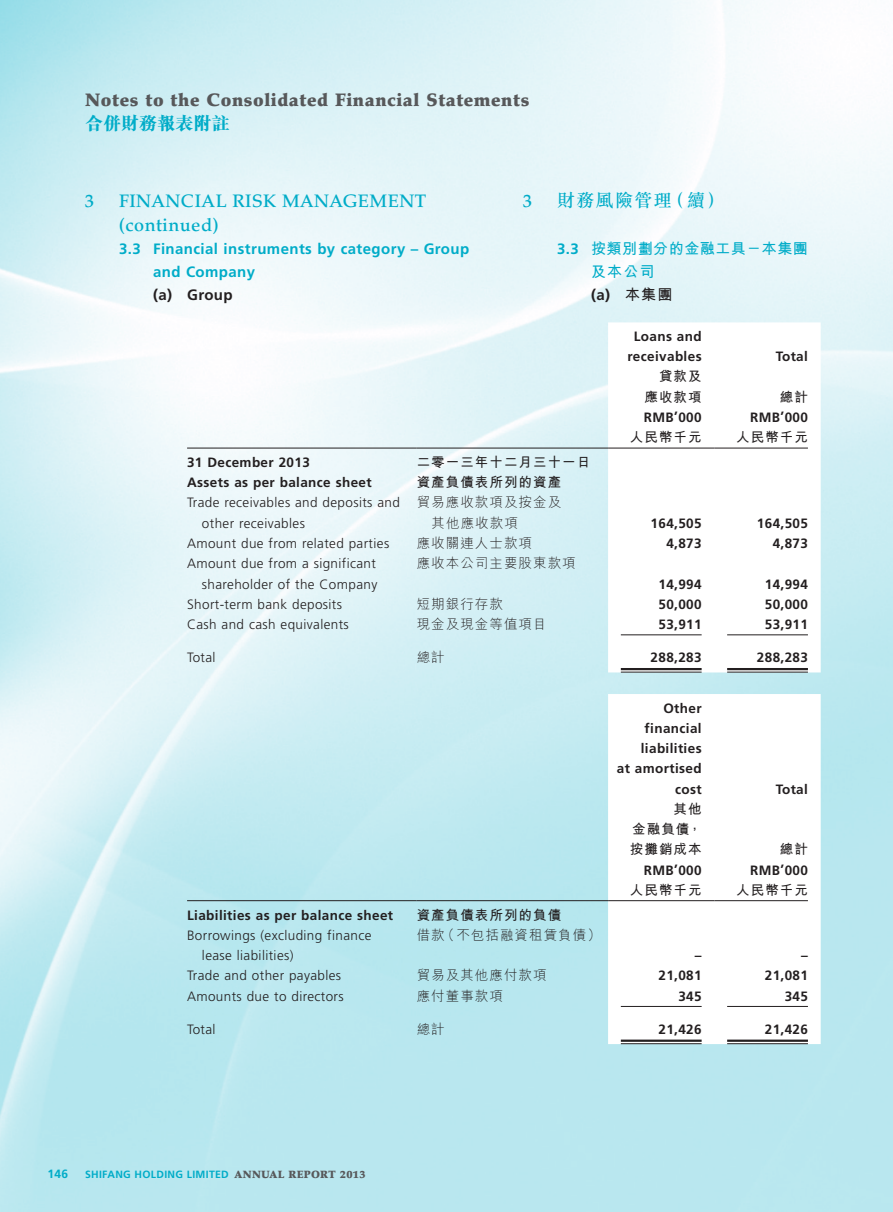
<style>
.page{position:relative;width:893px;height:1212px;background:#fff}
.page>*{position:absolute;margin:0;border:0;box-sizing:border-box;transform-origin:0 0}
.t1{font:900 18px "Palatino LT Std";letter-spacing:.03em;color:#57585a}
.Heading_1{font:500 18px/23.2px "Palatino LT Std";letter-spacing:.025em;color:#00acc8}
.C_Heading_1{font:500 18px "M Sung HK";letter-spacing:.075em;color:#00acc8}
.t2{font:800 18px "M Sung HK";letter-spacing:.005em;color:#00acc8}
.C_Heading_1-2{font:500 18px "Palatino LT Std";color:#00acc8}
.Heading_2{font:700 15px/23.2px "Frutiger LT Std";letter-spacing:.03em;color:#00acc8}
.C_Heading_2{font:700 15px/23.2px "M Hei HK";letter-spacing:.035em;color:#00acc8}
.Heading_3{font:700 15px "Frutiger LT Std";letter-spacing:.03em;color:#231f20}
.C_Heading_3{font:700 15px "Frutiger LT Std";color:#231f20}
.Body_Text{font:700 13.5px "Frutiger LT Std";letter-spacing:.03em;color:#231f20}
.Body_Text-2{font:300 13.5px/20.2px "Frutiger LT Std";letter-spacing:.03em;color:#231f20}
.Body_Text-3{font:300 13.5px/20.2px "M Hei HK";letter-spacing:.08em;color:#231f20}
.Body_Text-4{font:700 13.5px "M Hei HK";letter-spacing:.08em;color:#231f20}
.t3{font:700 12px "Frutiger LT Std";color:#00acc8}
.t4{font:700 10.5px "Frutiger LT Std";letter-spacing:.03em;color:#00acc8}
.s1{font-family:"Frutiger LT Std"}
.s2{font-family:"M Hei HK"}
.s3{font-family:"Palatino LT Std";font-weight:900;color:#57585a}
</style>
<div class="page">
<svg style="left:608px;top:322px;width:213px;height:350px"></svg>
<hr style="left:187px;top:448px;width:230px;height:1px;background:#231f20">
<hr style="left:417px;top:448px;width:191px;height:1px;background:#231f20">
<hr style="left:608px;top:448px;width:106px;height:1px;background:#231f20">
<hr style="left:714px;top:448px;width:94px;height:1px;background:#231f20">
<hr style="left:621px;top:634px;width:81px;height:1px;background:#231f20">
<hr style="left:727px;top:634px;width:81px;height:1px;background:#231f20">
<hr style="left:621px;top:668px;width:81px;height:2px;background:#231f20">
<hr style="left:621px;top:672px;width:81px;height:1px;background:#231f20">
<hr style="left:727px;top:668px;width:81px;height:2px;background:#231f20">
<hr style="left:727px;top:672px;width:81px;height:1px;background:#231f20">
<svg style="left:608px;top:694px;width:213px;height:350px"></svg>
<hr style="left:187px;top:900px;width:230px;height:1px;background:#231f20">
<hr style="left:417px;top:900px;width:191px;height:1px;background:#231f20">
<hr style="left:608px;top:900px;width:106px;height:1px;background:#231f20">
<hr style="left:714px;top:900px;width:94px;height:1px;background:#231f20">
<hr style="left:621px;top:1006px;width:81px;height:1px;background:#231f20">
<hr style="left:727px;top:1006px;width:81px;height:1px;background:#231f20">
<hr style="left:621px;top:1039px;width:81px;height:3px;background:#231f20">
<hr style="left:621px;top:1043px;width:81px;height:1px;background:#231f20">
<hr style="left:727px;top:1039px;width:81px;height:3px;background:#231f20">
<hr style="left:727px;top:1043px;width:81px;height:1px;background:#231f20">
<h1 class="t1" style="left:85px;top:89px;width:446px">Notes to the Consolidated Financial Statements</h1>
<h1 class="t2" style="left:85px;top:115px;width:146px">合併財務報表附註</h1>
<p class="Heading_1" style="left:85px;top:190px;width:10px">3</p>
<p class="Heading_1" style="left:119px;top:190px;width:309px">FINANCIAL RISK MANAGEMENT (continued)</p>
<p class="Heading_2" style="left:153px;top:237px;width:318px;text-indent:-34px">3.3 Financial instruments by category – Group and Company</p>
<p class="Heading_3" style="left:153px;top:286px;width:81px">(a) Group</p>
<p class="C_Heading_1-2" style="left:523px;top:191px;width:10px">3</p>
<p class="C_Heading_1" style="left:557px;top:188px;width:169px">財務風險管理（續）</p>
<p class="C_Heading_2" style="left:591px;top:235px;width:218px;text-indent:-34px"><span class="s1">3.3</span> 按類別劃分的金融工具－本集團及本公司</p>
<p class="C_Heading_3" style="left:591px;top:286px;width:83px">(a) <span class="s2">本集團</span></p>
<p class="Body_Text" style="left:634px;top:328px;width:69px">Loans and</p>
<p class="Body_Text" style="left:628px;top:349px;width:76px">receivables</p>
<p class="Body_Text" style="left:776px;top:349px;width:34px">Total</p>
<p class="Body_Text-4" style="left:659px;top:367px;width:44px">貸款及</p>
<p class="Body_Text-4" style="left:644px;top:387px;width:59px">應收款項</p>
<p class="Body_Text-4" style="left:780px;top:387px;width:30px">總計</p>
<p class="Body_Text" style="left:644px;top:409px;width:59px">RMB’000</p>
<p class="Body_Text" style="left:750px;top:409px;width:59px">RMB’000</p>
<p class="Body_Text-4" style="left:630px;top:427px;width:73px">人民幣千元</p>
<p class="Body_Text-4" style="left:736px;top:427px;width:73px">人民幣千元</p>
<p class="Body_Text" style="left:187px;top:454px;width:124px">31 December 2013</p>
<p class="Body_Text-4" style="left:417px;top:452px;width:175px">二零一三年十二月三十一日</p>
<p class="Body_Text" style="left:187px;top:475px;width:186px">Assets as per balance sheet</p>
<p class="Body_Text-4" style="left:417px;top:472px;width:146px">資產負債表所列的資產</p>
<p class="Body_Text-2" style="left:202px;top:493px;width:199px;text-indent:-15px">Trade receivables and deposits and other receivables</p>
<p class="Body_Text-3" style="left:432px;top:492px;width:131px;text-indent:-15px">貿易應收款項及按金及其他應收款項</p>
<p class="Body_Text" style="left:651px;top:515px;width:53px">164,505</p>
<p class="Body_Text" style="left:757px;top:515px;width:53px">164,505</p>
<p class="Body_Text-2" style="left:187px;top:533px;width:204px">Amount due from related parties</p>
<p class="Body_Text-3" style="left:417px;top:533px;width:117px">應收關連人士款項</p>
<p class="Body_Text" style="left:666px;top:535px;width:37px">4,873</p>
<p class="Body_Text" style="left:773px;top:535px;width:37px">4,873</p>
<p class="Body_Text-2" style="left:187px;top:554px;width:192px;text-align:right">Amount due from a significant shareholder of the Company</p>
<p class="Body_Text-3" style="left:417px;top:553px;width:161px">應收本公司主要股東款項</p>
<p class="Body_Text" style="left:658px;top:576px;width:45px">14,994</p>
<p class="Body_Text" style="left:765px;top:576px;width:45px">14,994</p>
<p class="Body_Text-2" style="left:187px;top:594px;width:156px">Short-term bank deposits</p>
<p class="Body_Text-3" style="left:417px;top:593px;width:88px">短期銀行存款</p>
<p class="Body_Text" style="left:658px;top:596px;width:45px">50,000</p>
<p class="Body_Text" style="left:765px;top:596px;width:45px">50,000</p>
<p class="Body_Text-2" style="left:187px;top:614px;width:163px">Cash and cash equivalents</p>
<p class="Body_Text-3" style="left:417px;top:614px;width:131px">現金及現金等值項目</p>
<p class="Body_Text" style="left:658px;top:616px;width:45px">53,911</p>
<p class="Body_Text" style="left:765px;top:616px;width:45px">53,911</p>
<p class="Body_Text-2" style="left:187px;top:648px;width:30px">Total</p>
<p class="Body_Text-3" style="left:417px;top:647px;width:30px">總計</p>
<p class="Body_Text" style="left:651px;top:650px;width:53px">288,283</p>
<p class="Body_Text" style="left:757px;top:650px;width:53px">288,283</p>
<p class="Body_Text" style="left:663px;top:700px;width:40px">Other</p>
<p class="Body_Text" style="left:645px;top:720px;width:59px">financial</p>
<p class="Body_Text" style="left:641px;top:740px;width:62px">liabilities</p>
<p class="Body_Text" style="left:617px;top:761px;width:86px">at amortised</p>
<p class="Body_Text" style="left:675px;top:781px;width:28px">cost</p>
<p class="Body_Text" style="left:776px;top:781px;width:34px">Total</p>
<p class="Body_Text-4" style="left:674px;top:799px;width:30px">其他</p>
<p class="Body_Text-4" style="left:632px;top:819px;width:71px">金融負債，</p>
<p class="Body_Text-4" style="left:630px;top:839px;width:73px">按攤銷成本</p>
<p class="Body_Text-4" style="left:780px;top:839px;width:30px">總計</p>
<p class="Body_Text" style="left:644px;top:862px;width:59px">RMB’000</p>
<p class="Body_Text" style="left:750px;top:862px;width:59px">RMB’000</p>
<p class="Body_Text-4" style="left:630px;top:880px;width:73px">人民幣千元</p>
<p class="Body_Text-4" style="left:736px;top:880px;width:73px">人民幣千元</p>
<p class="Body_Text" style="left:187px;top:907px;width:208px">Liabilities as per balance sheet</p>
<p class="Body_Text-4" style="left:417px;top:905px;width:146px">資產負債表所列的負債</p>
<p class="Body_Text-2" style="left:202px;top:925px;width:171px;text-indent:-15px">Borrowings (excluding finance lease liabilities)</p>
<p class="Body_Text-3" style="left:417px;top:924px;width:186px">借款（不包括融資租賃負債）</p>
<p class="Body_Text" style="left:695px;top:947px;width:8px">–</p>
<p class="Body_Text" style="left:801px;top:947px;width:8px">–</p>
<p class="Body_Text-2" style="left:187px;top:966px;width:156px">Trade and other payables</p>
<p class="Body_Text-3" style="left:417px;top:965px;width:131px">貿易及其他應付款項</p>
<p class="Body_Text" style="left:658px;top:968px;width:45px">21,081</p>
<p class="Body_Text" style="left:765px;top:968px;width:45px">21,081</p>
<p class="Body_Text-2" style="left:187px;top:986px;width:158px">Amounts due to directors</p>
<p class="Body_Text-3" style="left:417px;top:985px;width:88px">應付董事款項</p>
<p class="Body_Text" style="left:678px;top:988px;width:25px">345</p>
<p class="Body_Text" style="left:785px;top:988px;width:25px">345</p>
<p class="Body_Text-2" style="left:187px;top:1019px;width:30px">Total</p>
<p class="Body_Text-3" style="left:417px;top:1018px;width:30px">總計</p>
<p class="Body_Text" style="left:658px;top:1021px;width:45px">21,426</p>
<p class="Body_Text" style="left:765px;top:1021px;width:45px">21,426</p>
<p class="t3" style="left:47px;top:1167px;width:22px">146</p>
<p class="t4" style="left:85px;top:1168px;width:282px">SHIFANG HOLDING LIMITED <span class="s3">ANNUAL REPORT 2013</span></p>
</div>
